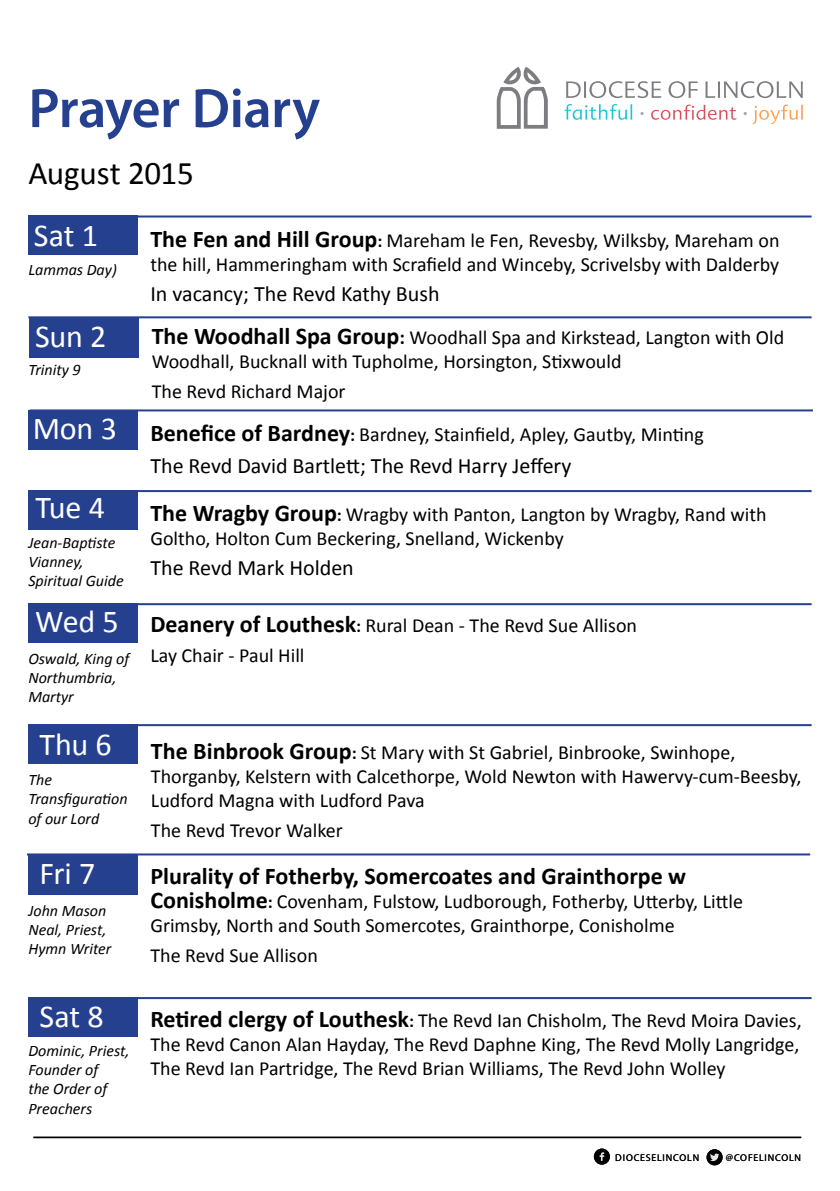
<style>
.page{position:relative;width:840px;height:1191px;background:#fff}
.page>*{position:absolute;margin:0;border:0;box-sizing:border-box;transform-origin:0 0}
.t1{font:600 56px "Myriad Pro";letter-spacing:-.01em;color:#25408f}
.t2{font:33px "Calibri";letter-spacing:-.01em;color:#000}
.t3{font:32px "Calibri";letter-spacing:-.005em;color:#fff}
.t4{font:700 24px "Calibri";color:#000}
.t5{font:22px "Calibri";color:#000}
.t6{font:20px/24px "Calibri";color:#000}
.t7{font:italic 16px/19.2px "Calibri";color:#000}
.t8{font:9.8px "Myriad Pro";letter-spacing:.08em;color:#000}
.s1{font-weight:700;font-size:24px}
.s2{font-weight:700;font-size:18px}
.s3{font-weight:700}
</style>
<div class="page">
<hr style="left:33px;top:1136px;width:767px;height:2px;background:#000">
<div style="left:593px;top:1148px;width:16px;height:16px;background:#000;border-radius:50%"></div>
<svg style="left:599px;top:1152px;width:5px;height:8px"></svg>
<div style="left:706px;top:1149px;width:16px;height:16px;background:#000;border-radius:50%"></div>
<svg style="left:710px;top:1153px;width:8px;height:8px"></svg>
<hr style="left:28px;top:215px;width:783px;height:2px;background:#25408f">
<hr style="left:28px;top:603px;width:783px;height:2px;background:#25408f">
<hr style="left:27px;top:853px;width:782px;height:2px;background:#25408f">
<hr style="left:28px;top:724px;width:783px;height:2px;background:#25408f">
<div style="left:28px;top:215px;width:109px;height:40px;background:#25408f"></div>
<div style="left:28px;top:603px;width:109px;height:40px;background:#25408f"></div>
<div style="left:28px;top:724px;width:109px;height:40px;background:#25408f"></div>
<div style="left:28px;top:855px;width:109px;height:40px;background:#25408f"></div>
<svg style="left:566px;top:81px;width:95px;height:17px"></svg>
<svg style="left:668px;top:81px;width:29px;height:17px"></svg>
<svg style="left:705px;top:81px;width:97px;height:17px"></svg>
<svg style="left:564px;top:104px;width:68px;height:16px"></svg>
<svg style="left:651px;top:105px;width:85px;height:15px"></svg>
<svg style="left:752px;top:105px;width:50px;height:19px"></svg>
<svg style="left:496px;top:67px;width:51px;height:62px"></svg>
<hr style="left:28px;top:316px;width:783px;height:2px;background:#25408f">
<hr style="left:30px;top:409px;width:782px;height:2px;background:#25408f">
<hr style="left:28px;top:490px;width:783px;height:2px;background:#25408f">
<div style="left:30px;top:318px;width:109px;height:40px;background:#25408f"></div>
<div style="left:28px;top:410px;width:109px;height:40px;background:#25408f"></div>
<div style="left:28px;top:490px;width:109px;height:40px;background:#25408f"></div>
<div style="left:28px;top:996px;width:109px;height:40px;background:#25408f"></div>
<hr style="left:28px;top:997px;width:783px;height:2px;background:#25408f">
<h1 class="t1" style="left:28px;top:73px;width:293px">Prayer Diary</h1>
<h2 class="t2" style="left:28px;top:152px;width:167px">August 2015</h2>
<h3 class="t3" style="left:34px;top:215px;width:65px">Sat 1</h3>
<p class="t6" style="left:150px;top:229px;width:630px"><span class="s1">The Fen and Hill Group</span><span class="s2">:</span> Mareham le Fen, Revesby, Wilksby, Mareham on the hill, Hammeringham with Scrafield and Winceby, Scrivelsby with Dalderby</p>
<p class="t5" style="left:150px;top:280px;width:290px">In vacancy; The Revd Kathy Bush</p>
<p class="t7" style="left:28px;top:260px;width:90px">Lammas Day)</p>
<h3 class="t3" style="left:35px;top:316px;width:73px">Sun 2</h3>
<p class="t7" style="left:28px;top:360px;width:54px">Trinity 9</p>
<h3 class="t3" style="left:33px;top:408px;width:86px">Mon 3</h3>
<h3 class="t3" style="left:35px;top:487px;width:71px">Tue 4</h3>
<p class="t7" style="left:28px;top:532px;width:97px">Jean-Baptiste<br>Vianney,<br>Spiritual Guide</p>
<h3 class="t3" style="left:35px;top:601px;width:85px">Wed 5</h3>
<p class="t7" style="left:28px;top:648px;width:102px">Oswald, King of<br>Northumbria,<br>Martyr</p>
<h3 class="t3" style="left:39px;top:724px;width:74px">Thu 6</h3>
<p class="t7" style="left:28px;top:769px;width:101px">The<br>Transfiguration of our Lord</p>
<h3 class="t3" style="left:39px;top:853px;width:57px">Fri 7</h3>
<p class="t7" style="left:28px;top:900px;width:84px">John Mason<br>Neal, Priest,<br>Hymn Writer</p>
<h3 class="t3" style="left:40px;top:996px;width:65px">Sat 8</h3>
<p class="t7" style="left:28px;top:1040px;width:103px">Dominic, Priest,<br>Founder of<br>the Order of<br>Preachers</p>
<p class="t6" style="left:152px;top:326px;width:633px"><span class="s1">The Woodhall Spa Group</span><span class="s3">:</span> Woodhall Spa and Kirkstead, Langton with Old<br>Woodhall, Bucknall with Tupholme, Horsington, Stixwould</p>
<p class="t6" style="left:150px;top:370px;width:554px;line-height:42.8px">The Revd Richard Major<br><span class="s1">Benefice of Bardney</span><span class="s2">:</span> Bardney, Stainfield, Apley, Gautby, Minting</p>
<p class="t5" style="left:150px;top:452px;width:422px">The Revd David Bartlett; The Revd Harry Jeffery</p>
<p class="t6" style="left:150px;top:502px;width:617px"><span class="s1">The Wragby Group</span><span class="s2">:</span> Wragby with Panton, Langton by Wragby, Rand with<br>Goltho, Holton Cum Beckering, Snelland, Wickenby</p>
<p class="t5" style="left:150px;top:553px;width:205px">The Revd Mark Holden</p>
<p class="t6" style="left:150px;top:610px;width:488px;line-height:29.6px"><span class="s1">Deanery of Louthesk</span><span class="s2">:</span> Rural Dean - The Revd Sue Allison<br>Lay Chair - Paul Hill</p>
<p class="t6" style="left:151px;top:740px;width:651px"><span class="s1">The Binbrook Group</span><span class="s2">:</span> St Mary with St Gabriel, Binbrooke, Swinhope,<br>Thorganby, Kelstern with Calcethorpe, Wold Newton with Hawervy-cum-Beesby,<br>Ludford Magna with Ludford Pava</p>
<p class="t6" style="left:151px;top:818px;width:193px">The Revd Trevor Walker</p>
<p class="t4" style="left:150px;top:861px;width:537px">Plurality of Fotherby, Somercoates and Grainthorpe w</p>
<p class="t6" style="left:150px;top:889px;width:593px"><span class="s1">Conisholme</span><span class="s2">:</span> Covenham, Fulstow, Ludborough, Fotherby, Utterby, Little<br>Grimsby, North and South Somercotes, Grainthorpe, Conisholme</p>
<p class="t6" style="left:150px;top:943px;width:169px">The Revd Sue Allison</p>
<p class="t6" style="left:150px;top:1008px;width:652px;text-align:justify"><span class="s1">Retired clergy of Louthesk</span><span class="s2">:</span> The Revd Ian Chisholm, The Revd Moira Davies, The Revd Canon Alan Hayday, The Revd Daphne King, The Revd Molly Langridge, The Revd Ian Partridge, The Revd Brian Williams, The Revd John Wolley</p>
<p class="t8" style="left:615px;top:1151px;width:85px">DIOCESELINCOLN</p>
<p class="t8" style="left:725px;top:1151px;width:77px">@COFELINCOLN</p>
</div>
